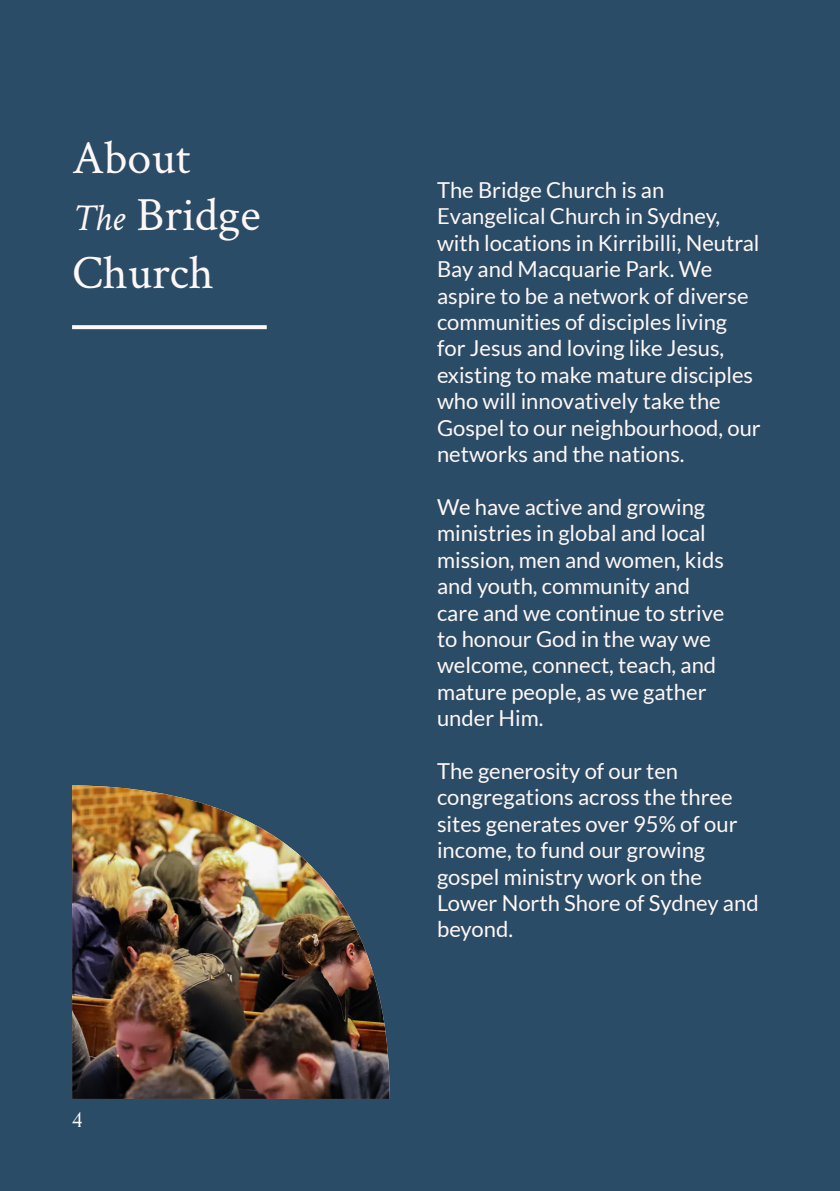
<style>
.page{position:relative;width:840px;height:1191px;background:#fff}
.page>*{position:absolute;margin:0;border:0;box-sizing:border-box;transform-origin:0 0}
.t1{font:48px/57.6px "Crimson Text";color:#fef7f6}
.t2{font:24px "Forum";color:#fff}
.Body{font:22px/26.4px "Lato";color:#fef7f6}
.s1{font-style:italic;font-size:38px}
</style>
<div class="page">
<div style="left:0;top:0;width:839px;height:1191px;background:#2b4c67"></div>
<svg style="left:72px;top:325px;width:194px;height:4px"></svg>
<img style="left:72px;top:785px;width:317px;height:314px">
<p class="t1" style="left:72px;top:127px;width:120px">About</p>
<p class="t1" style="left:72px;top:184px;width:190px"><span class="s1">The</span> Bridge<br>Church</p>
<p class="t2" style="left:72px;top:1106px;width:12px">4</p>
<p class="Body" style="left:437px;top:177px;width:325px">The Bridge Church is an<br>Evangelical Church in Sydney, with locations in Kirribilli, Neutral<br>Bay and Macquarie Park. We aspire to be a network of diverse communities of disciples living for Jesus and loving like Jesus, existing to make mature disciples who will innovatively take the<br>Gospel to our neighbourhood, our networks and the nations.</p>
<p class="Body" style="left:437px;top:493px;width:288px">We have active and growing ministries in global and local mission, men and women, kids and youth, community and care and we continue to strive to honour God in the way we welcome, connect, teach, and mature people, as we gather under Him.</p>
<p class="Body" style="left:437px;top:757px;width:323px">The generosity of our ten congregations across the three sites generates over 95% of our income, to fund our growing gospel ministry work on the<br>Lower North Shore of Sydney and beyond.</p>
</div>
